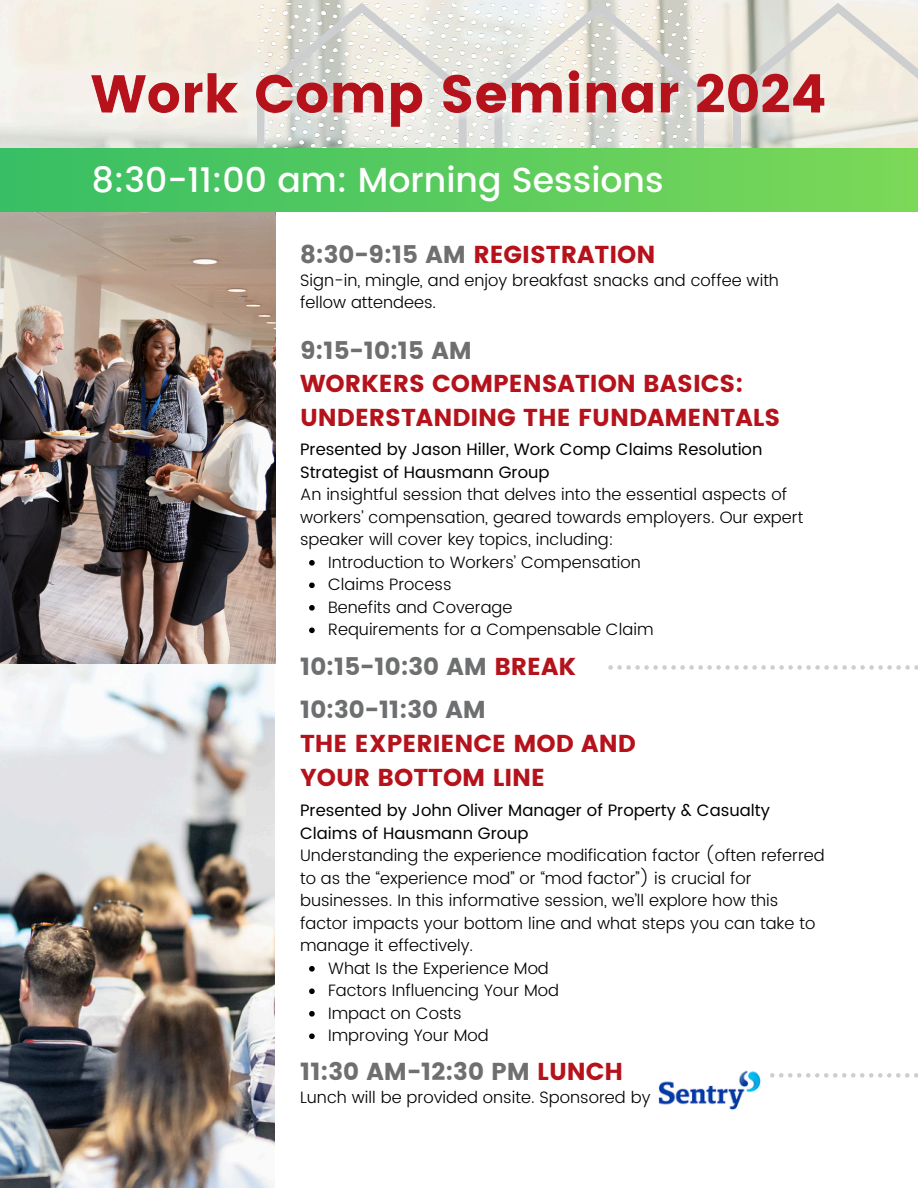
<style>
.page{position:relative;width:918px;height:1188px;background:#fff}
.page>*{position:absolute;margin:0;border:0;box-sizing:border-box;transform-origin:0 0}
.t1{font:500 34.65px "Poppins";color:#fff}
.t2{font:24.45px/33.8px "Poppins";color:#b5121b}
.t3{font:24.45px "Poppins";color:#6e6f70}
.t4{font:300 16.5px/22.5px "Poppins";color:#000}
.t5{font:16.5px/22.5px "Poppins";color:#000}
.s1{color:#6e6f70}
.s2{color:#b5121b}
</style>
<div class="page">
<img style="left:0;top:0;width:918px;height:149px">
<svg style="left:494px;top:3px;width:210px;height:146px;background:#e0e2da"></svg>
<svg style="left:733px;top:3px;width:185px;height:146px;background:#e8e5da"></svg>
<svg style="left:257px;top:3px;width:210px;height:146px;background:#dfe0d7"></svg>
<div style="left:0;top:149px;width:918px;height:69px;background:linear-gradient(to right,#37be65,#7cd857)"></div>
<div style="left:0;top:213px;width:918px;height:440px;background:#fff"></div>
<svg style="left:770px;top:1073px;width:148px;height:5px"></svg>
<img style="left:0;top:212px;width:275px;height:976px">
<img style="left:89px;top:54px;width:748px;height:87px">
<svg style="left:309px;top:560px;width:6px;height:6px"></svg>
<svg style="left:309px;top:583px;width:6px;height:5px"></svg>
<svg style="left:309px;top:605px;width:6px;height:6px"></svg>
<svg style="left:309px;top:628px;width:6px;height:5px"></svg>
<svg style="left:309px;top:966px;width:6px;height:6px"></svg>
<svg style="left:309px;top:988px;width:6px;height:6px"></svg>
<svg style="left:309px;top:1011px;width:6px;height:6px"></svg>
<svg style="left:309px;top:1033px;width:6px;height:6px"></svg>
<img style="left:658px;top:1070px;width:103px;height:40px">
<svg style="left:608px;top:665px;width:310px;height:5px"></svg>
<h3 class="t1" style="left:92px;top:160px;width:573px">8:30-11:00 am: Morning Sessions</h3>
<p class="t2" style="left:300px;top:238px;width:357px"><span class="s1">8:30-9:15 AM</span> REGISTRATION</p>
<h3 class="t4" style="left:300px;top:269px;width:480px">Sign-in, mingle, and enjoy breakfast snacks and coffee with fellow attendees.</h3>
<p class="t2" style="left:300px;top:333px;width:482px"><span class="s1">9:15-10:15 AM<br></span>WORKERS COMPENSATION BASICS:<br>UNDERSTANDING THE FUNDAMENTALS</p>
<p class="t5" style="left:300px;top:438px;width:464px">Presented by Jason Hiller, Work Comp Claims Resolution<br>Strategist of Hausmann Group</p>
<p class="t4" style="left:300px;top:483px;width:505px">An insightful session that delves into the essential aspects of workers’ compensation, geared towards employers. Our expert speaker will cover key topics, including:</p>
<p class="t4" style="left:328px;top:551px;width:314px">Introduction to Workers’ Compensation</p>
<p class="t4" style="left:328px;top:573px;width:125px">Claims Process</p>
<p class="t4" style="left:328px;top:596px;width:186px">Benefits and Coverage</p>
<h3 class="t4" style="left:328px;top:618px;width:327px">Requirements for a Compensable Claim</h3>
<p class="t3" style="left:300px;top:653px;width:278px">10:15-10:30 AM <span class="s2">BREAK</span></p>
<h3 class="t2" style="left:300px;top:693px;width:337px"><span class="s1">10:30-11:30 AM<br></span>THE EXPERIENCE MOD AND<br>YOUR BOTTOM LINE</h3>
<p class="t5" style="left:300px;top:799px;width:471px">Presented by John Oliver Manager of Property &amp; Casualty<br>Claims of Hausmann Group</p>
<p class="t4" style="left:300px;top:844px;width:526px">Understanding the experience modification factor (often referred to as the “experience mod” or “mod factor”) is crucial for businesses. In this informative session, we’ll explore how this factor impacts your bottom line and what steps you can take to manage it effectively.</p>
<p class="t4" style="left:328px;top:957px;width:222px">What Is the Experience Mod</p>
<p class="t4" style="left:328px;top:979px;width:232px">Factors Influencing Your Mod</p>
<p class="t4" style="left:328px;top:1002px;width:135px">Impact on Costs</p>
<p class="t4" style="left:328px;top:1024px;width:162px">Improving Your Mod</p>
<h3 class="t3" style="left:300px;top:1058px;width:325px">11:30 AM-12:30 PM <span class="s2">LUNCH</span></h3>
<p class="t4" style="left:300px;top:1086px;width:352px">Lunch will be provided onsite. Sponsored by</p>
</div>
